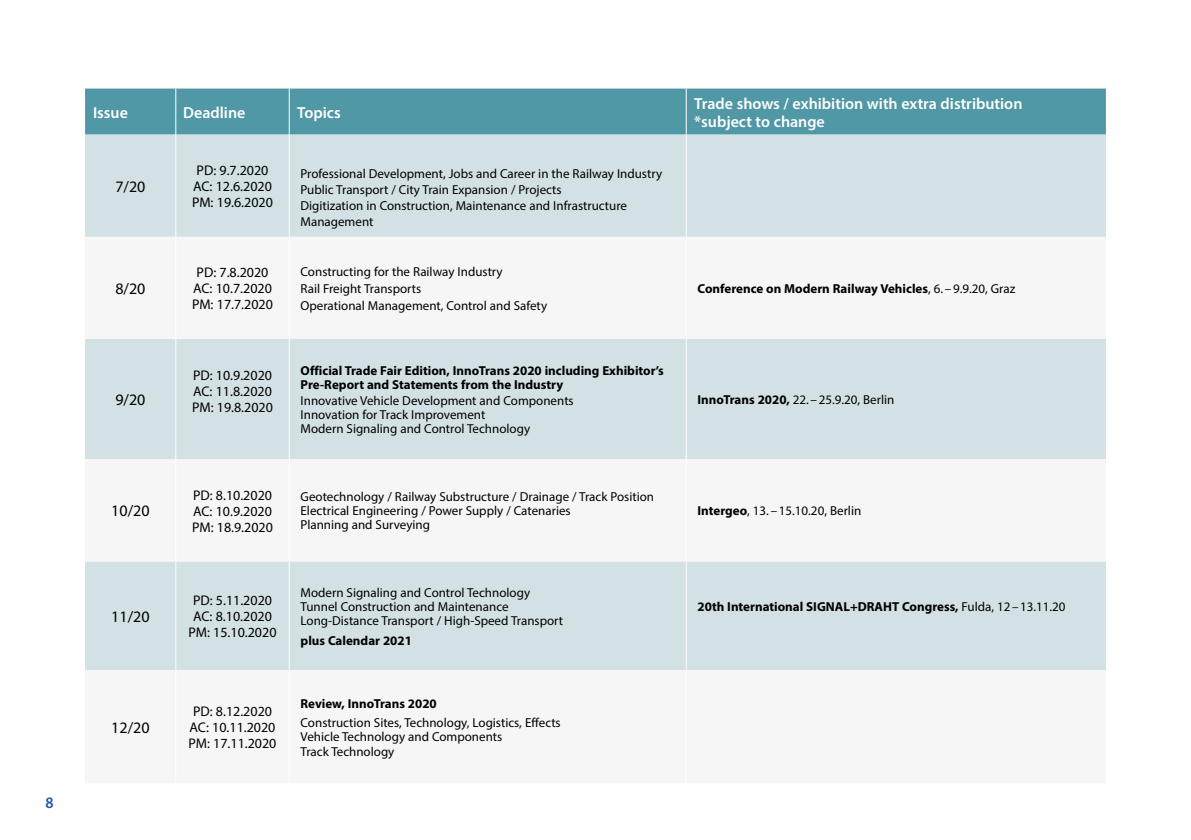
<style>
.page{position:relative;width:1191px;height:840px;background:#fff}
.page>*{position:absolute;margin:0;border:0;box-sizing:border-box;transform-origin:0 0}
.t1{font:600 16px/18px "Myriad Pro";color:#fff}
.t2{font:16px "Myriad Pro";color:#000}
.t3{font:600 16px "Myriad Pro";color:#1f59a9;scale:.95 1}
.t4{font:14px/16px "Myriad Pro";color:#000;text-align:center}
.t5{font:13px/14px "Myriad Pro";color:#000}
.t6{font:700 13px/14px "Myriad Pro";color:#000}
.s1{font-weight:400}
.s2{font-weight:400;font-size:13.2px}
.s3{font-weight:700}
.s4{font-size:13.2px}
</style>
<div class="page">
<div style="left:85px;top:88px;width:1021px;height:46px;background:#5098a6"></div>
<div style="left:85px;top:134px;width:1021px;height:103px;background:#d3e1e5"></div>
<svg style="left:85px;top:339px;width:1021px;height:332px;fill:#d3e1e5"></svg>
<hr style="left:175px;top:88px;width:1px;height:46px;background:#fff">
<hr style="left:289px;top:88px;width:1px;height:46px;background:#fff">
<hr style="left:685px;top:88px;width:1px;height:46px;background:#fff">
<hr style="left:175px;top:134px;width:1px;height:103px;background:#fff">
<hr style="left:289px;top:134px;width:1px;height:103px;background:#fff">
<hr style="left:685px;top:134px;width:1px;height:103px;background:#fff">
<hr style="left:175px;top:339px;width:1px;height:120px;background:#fff">
<hr style="left:289px;top:339px;width:1px;height:120px;background:#fff">
<hr style="left:685px;top:339px;width:1px;height:120px;background:#fff">
<hr style="left:175px;top:459px;width:1px;height:102px;background:#fff">
<hr style="left:289px;top:459px;width:1px;height:102px;background:#fff">
<hr style="left:685px;top:459px;width:1px;height:102px;background:#fff">
<hr style="left:175px;top:561px;width:1px;height:109px;background:#fff">
<hr style="left:289px;top:561px;width:1px;height:109px;background:#fff">
<hr style="left:685px;top:561px;width:1px;height:109px;background:#fff">
<hr style="left:175px;top:670px;width:1px;height:112px;background:#fff">
<hr style="left:289px;top:670px;width:1px;height:112px;background:#fff">
<hr style="left:685px;top:670px;width:1px;height:112px;background:#fff">
<p class="t3" style="left:45px;top:792px;width:10px">8</p>
<p class="t1" style="left:93px;top:103px;width:36px">Issue</p>
<p class="t1" style="left:183px;top:103px;width:64px">Deadline</p>
<p class="t1" style="left:297px;top:103px;width:45px">Topics</p>
<p class="t1" style="left:694px;top:94px;width:330px">Trade shows / exhibition with extra distribution *subject to change</p>
<p class="t2" style="left:115px;top:176px;width:32px">7/20</p>
<p class="t2" style="left:115px;top:278px;width:32px">8/20</p>
<p class="t2" style="left:115px;top:389px;width:32px">9/20</p>
<p class="t2" style="left:111px;top:501px;width:40px">10/20</p>
<p class="t2" style="left:111px;top:606px;width:40px">11/20</p>
<p class="t2" style="left:111px;top:717px;width:40px">12/20</p>
<p class="t4" style="left:192px;top:162px;width:82px">PD: 9.7.2020<br>AC: 12.6.2020<br>PM: 19.6.2020</p>
<p class="t5" style="left:300px;top:165px;width:363px;line-height:16px">Professional Development, Jobs and Career in the Railway Industry Public Transport / City Train Expansion / Projects<br>Digitization in Construction, Maintenance and Infrastructure Management</p>
<p class="t4" style="left:192px;top:264px;width:82px">PD: 7.8.2020<br>AC: 10.7.2020<br>PM: 17.7.2020</p>
<p class="t5" style="left:300px;top:263px;width:248px;line-height:16.8px">Constructing for the Railway Industry<br>Rail Freight Transports<br>Operational Management, Control and Safety</p>
<p class="t6" style="left:697px;top:281px;width:319px">Conference on Modern Railway Vehicles<span class="s1">, 6.</span> <span class="s2">–</span><span class="s1">9.9.20, Graz</span></p>
<p class="t4" style="left:192px;top:367px;width:82px;text-align:justify">PD: 10.9.2020<br>AC: 11.8.2020<br>PM: 19.8.2020</p>
<p class="t6" style="left:300px;top:362px;width:365px">Official Trade Fair Edition, InnoTrans 2020 including Exhibitor’s<br>Pre-Report and Statements from the Industry</p>
<p class="t5" style="left:300px;top:393px;width:275px">Innovative Vehicle Development and Components<br>Innovation for Track Improvement<br>Modern Signaling and Control Technology</p>
<p class="t5" style="left:697px;top:392px;width:198px"><span class="s3">InnoTrans 2020,</span> 22. <span class="s4">–</span>25.9.20, Berlin</p>
<p class="t4" style="left:192px;top:486px;width:82px;text-align:justify">PD: 8.10.2020<br>AC: 10.9.2020<br>PM: 18.9.2020</p>
<p class="t5" style="left:300px;top:489px;width:355px">Geotechnology / Railway Substructure / Drainage / Track Position<br>Electrical Engineering / Power Supply / Catenaries<br>Planning and Surveying</p>
<p class="t4" style="left:188px;top:592px;width:89px">PD: 5.11.2020<br>AC: 8.10.2020<br>PM: 15.10.2020</p>
<p class="t5" style="left:300px;top:585px;width:264px">Modern Signaling and Control Technology<br>Tunnel Construction and Maintenance<br>Long-Distance Transport / High-Speed Transport</p>
<p class="t6" style="left:300px;top:632px;width:113px">plus Calendar 2021</p>
<p class="t4" style="left:188px;top:702px;width:89px">PD: 8.12.2020<br>AC: 10.11.2020<br>PM: 17.11.2020</p>
<p class="t6" style="left:300px;top:695px;width:138px">Review, InnoTrans 2020</p>
<p class="t5" style="left:300px;top:715px;width:262px">Construction Sites, Technology, Logistics, Effects<br>Vehicle Technology and Components<br>Track Technology</p>
<p class="t5" style="left:697px;top:503px;width:165px"><span class="s3">Intergeo</span>, 13. <span class="s4">–</span>15.10.20, Berlin</p>
<p class="t6" style="left:697px;top:598px;width:369px">20th International SIGNAL+DRAHT Congress, <span class="s1">Fulda, 12–13.11.20</span></p>
</div>
